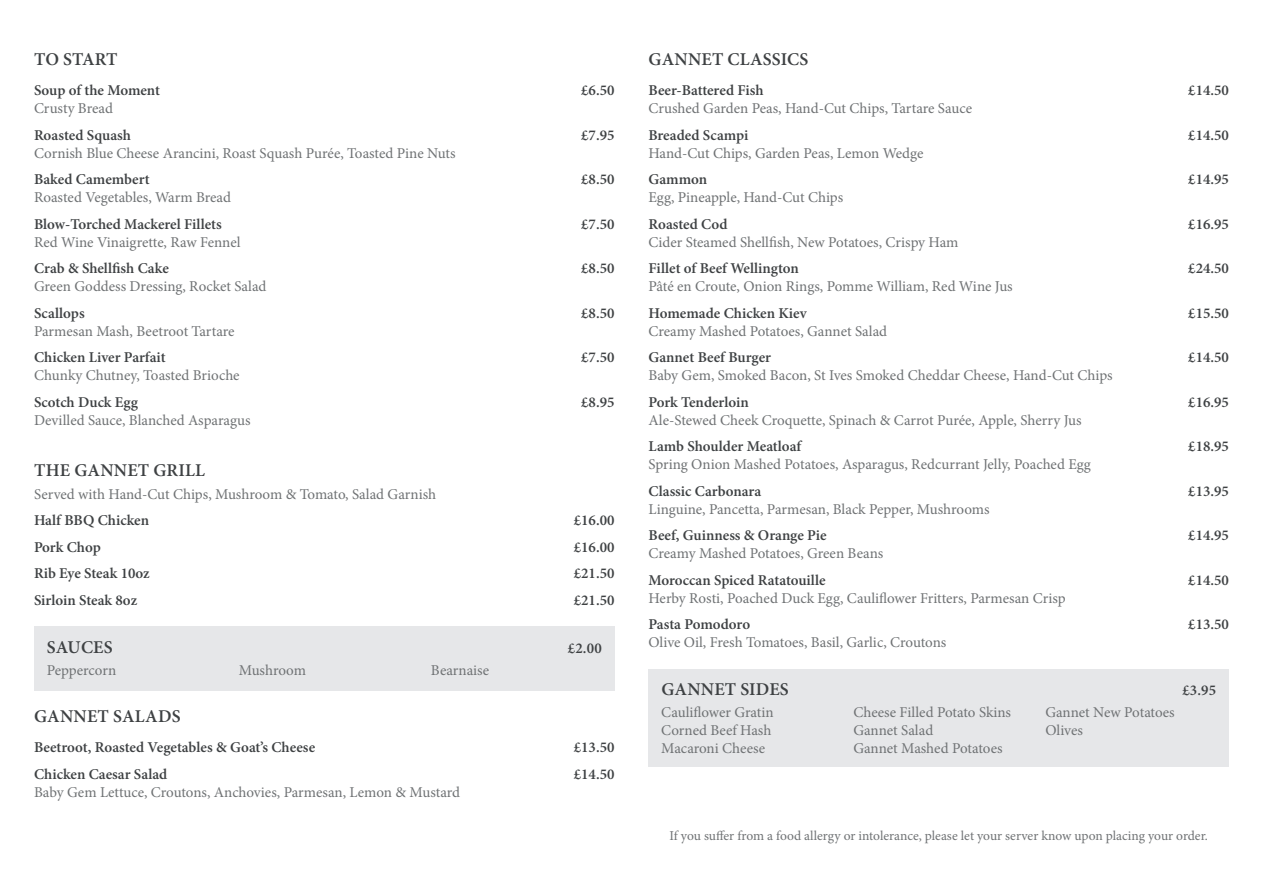
<style>
.page{position:relative;width:1263px;height:893px;background:#fff}
.page>*{position:absolute;margin:0;border:0;box-sizing:border-box;transform-origin:0 0}
.t1{font:600 18px "Minion Pro";letter-spacing:.01em;color:#3e4143}
.t2{font:15px/18px "Minion Pro";letter-spacing:-.005em;color:#6f7274}
.t3{font:600 15px "Minion Pro";color:#3e4143}
.t4{font:13.5px "Minion Pro";color:#6f7274}
</style>
<div class="page">
<div style="left:648px;top:669px;width:581px;height:97px;background:#e6e7e9"></div>
<div style="left:34px;top:627px;width:580px;height:64px;background:#e6e7e9"></div>
<p class="t1" style="left:34px;top:46px;width:85px">TO START</p>
<p class="t3" style="left:34px;top:80px;width:128px">Soup of the Moment</p>
<p class="t3" style="left:581px;top:80px;width:35px">£6.50</p>
<p class="t2" style="left:34px;top:100px;width:80px">Crusty Bread</p>
<p class="t3" style="left:34px;top:125px;width:98px">Roasted Squash</p>
<p class="t3" style="left:581px;top:125px;width:35px">£7.95</p>
<p class="t2" style="left:34px;top:144px;width:423px">Cornish Blue Cheese Arancini, Roast Squash Purée, Toasted Pine Nuts</p>
<p class="t3" style="left:34px;top:169px;width:117px">Baked Camembert</p>
<p class="t3" style="left:581px;top:169px;width:35px">£8.50</p>
<p class="t2" style="left:34px;top:189px;width:199px">Roasted Vegetables, Warm Bread</p>
<p class="t3" style="left:34px;top:214px;width:189px">Blow-Torched Mackerel Fillets</p>
<p class="t3" style="left:581px;top:214px;width:35px">£7.50</p>
<p class="t2" style="left:34px;top:233px;width:208px">Red Wine Vinaigrette, Raw Fennel</p>
<p class="t3" style="left:34px;top:258px;width:136px">Crab &amp; Shellfish Cake</p>
<p class="t3" style="left:581px;top:258px;width:35px">£8.50</p>
<p class="t2" style="left:34px;top:278px;width:234px">Green Goddess Dressing, Rocket Salad</p>
<p class="t3" style="left:34px;top:303px;width:52px">Scallops</p>
<p class="t3" style="left:581px;top:303px;width:35px">£8.50</p>
<p class="t2" style="left:34px;top:322px;width:202px">Parmesan Mash, Beetroot Tartare</p>
<p class="t3" style="left:34px;top:347px;width:133px">Chicken Liver Parfait</p>
<p class="t3" style="left:581px;top:347px;width:35px">£7.50</p>
<p class="t2" style="left:34px;top:367px;width:207px">Chunky Chutney, Toasted Brioche</p>
<p class="t3" style="left:34px;top:392px;width:105px">Scotch Duck Egg</p>
<p class="t3" style="left:581px;top:392px;width:35px">£8.95</p>
<p class="t2" style="left:34px;top:411px;width:218px">Devilled Sauce, Blanched Asparagus</p>
<p class="t1" style="left:34px;top:458px;width:172px">THE GANNET GRILL</p>
<p class="t2" style="left:34px;top:485px;width:404px">Served with Hand-Cut Chips, Mushroom &amp; Tomato, Salad Garnish</p>
<p class="t3" style="left:34px;top:510px;width:117px">Half BBQ Chicken</p>
<p class="t3" style="left:574px;top:510px;width:42px">£16.00</p>
<p class="t3" style="left:34px;top:536px;width:68px">Pork Chop</p>
<p class="t3" style="left:574px;top:536px;width:42px">£16.00</p>
<p class="t3" style="left:34px;top:563px;width:117px">Rib Eye Steak 10oz</p>
<p class="t3" style="left:574px;top:563px;width:42px">£21.50</p>
<p class="t3" style="left:34px;top:589px;width:105px">Sirloin Steak 8oz</p>
<p class="t3" style="left:574px;top:589px;width:42px">£21.50</p>
<p class="t1" style="left:47px;top:634px;width:67px">SAUCES</p>
<p class="t3" style="left:568px;top:638px;width:35px">£2.00</p>
<p class="t2" style="left:47px;top:661px;width:71px">Peppercorn</p>
<p class="t2" style="left:239px;top:661px;width:69px">Mushroom</p>
<p class="t2" style="left:431px;top:661px;width:60px">Bearnaise</p>
<p class="t1" style="left:34px;top:703px;width:148px">GANNET SALADS</p>
<p class="t3" style="left:34px;top:737px;width:283px">Beetroot, Roasted Vegetables &amp; Goat’s Cheese</p>
<p class="t3" style="left:574px;top:737px;width:42px">£13.50</p>
<p class="t3" style="left:34px;top:764px;width:135px">Chicken Caesar Salad</p>
<p class="t3" style="left:574px;top:764px;width:42px">£14.50</p>
<p class="t2" style="left:34px;top:783px;width:428px">Baby Gem Lettuce, Croutons, Anchovies, Parmesan, Lemon &amp; Mustard</p>
<p class="t1" style="left:649px;top:46px;width:161px">GANNET CLASSICS</p>
<p class="t3" style="left:648px;top:80px;width:117px">Beer-Battered Fish</p>
<p class="t3" style="left:1188px;top:80px;width:42px">£14.50</p>
<p class="t2" style="left:648px;top:100px;width:325px">Crushed Garden Peas, Hand-Cut Chips, Tartare Sauce</p>
<p class="t3" style="left:648px;top:125px;width:101px">Breaded Scampi</p>
<p class="t3" style="left:1188px;top:125px;width:42px">£14.50</p>
<p class="t2" style="left:648px;top:144px;width:276px">Hand-Cut Chips, Garden Peas, Lemon Wedge</p>
<p class="t3" style="left:648px;top:169px;width:60px">Gammon</p>
<p class="t3" style="left:1188px;top:169px;width:42px">£14.95</p>
<p class="t2" style="left:648px;top:189px;width:196px">Egg, Pineapple, Hand-Cut Chips</p>
<p class="t3" style="left:648px;top:214px;width:81px">Roasted Cod</p>
<p class="t3" style="left:1188px;top:214px;width:42px">£16.95</p>
<p class="t2" style="left:648px;top:233px;width:311px">Cider Steamed Shellfish, New Potatoes, Crispy Ham</p>
<p class="t3" style="left:648px;top:258px;width:152px">Fillet of Beef Wellington</p>
<p class="t3" style="left:1188px;top:258px;width:42px">£24.50</p>
<p class="t2" style="left:648px;top:278px;width:366px">Pâté en Croute, Onion Rings, Pomme William, Red Wine Jus</p>
<p class="t3" style="left:648px;top:303px;width:160px">Homemade Chicken Kiev</p>
<p class="t3" style="left:1188px;top:303px;width:42px">£15.50</p>
<p class="t2" style="left:648px;top:322px;width:240px">Creamy Mashed Potatoes, Gannet Salad</p>
<p class="t3" style="left:648px;top:347px;width:124px">Gannet Beef Burger</p>
<p class="t3" style="left:1188px;top:347px;width:42px">£14.50</p>
<p class="t2" style="left:648px;top:367px;width:466px">Baby Gem, Smoked Bacon, St Ives Smoked Cheddar Cheese, Hand-Cut Chips</p>
<p class="t3" style="left:648px;top:392px;width:102px">Pork Tenderloin</p>
<p class="t3" style="left:1188px;top:392px;width:42px">£16.95</p>
<p class="t2" style="left:648px;top:411px;width:435px">Ale-Stewed Cheek Croquette, Spinach &amp; Carrot Purée, Apple, Sherry Jus</p>
<p class="t3" style="left:648px;top:436px;width:154px">Lamb Shoulder Meatloaf</p>
<p class="t3" style="left:1188px;top:436px;width:42px">£18.95</p>
<p class="t2" style="left:648px;top:456px;width:444px">Spring Onion Mashed Potatoes, Asparagus, Redcurrant Jelly, Poached Egg</p>
<p class="t3" style="left:648px;top:481px;width:114px">Classic Carbonara</p>
<p class="t3" style="left:1188px;top:481px;width:42px">£13.95</p>
<p class="t2" style="left:648px;top:500px;width:342px">Linguine, Pancetta, Parmesan, Black Pepper, Mushrooms</p>
<p class="t3" style="left:648px;top:525px;width:180px">Beef, Guinness &amp; Orange Pie</p>
<p class="t3" style="left:1188px;top:525px;width:42px">£14.95</p>
<p class="t2" style="left:648px;top:545px;width:236px">Creamy Mashed Potatoes, Green Beans</p>
<p class="t3" style="left:648px;top:570px;width:179px">Moroccan Spiced Ratatouille</p>
<p class="t3" style="left:1188px;top:570px;width:42px">£14.50</p>
<p class="t2" style="left:648px;top:589px;width:419px">Herby Rosti, Poached Duck Egg, Cauliflower Fritters, Parmesan Crisp</p>
<p class="t3" style="left:648px;top:614px;width:103px">Pasta Pomodoro</p>
<p class="t3" style="left:1188px;top:614px;width:42px">£13.50</p>
<p class="t2" style="left:648px;top:634px;width:299px">Olive Oil, Fresh Tomatoes, Basil, Garlic, Croutons</p>
<p class="t1" style="left:661px;top:677px;width:129px">GANNET SIDES</p>
<p class="t3" style="left:1182px;top:680px;width:35px">£3.95</p>
<p class="t2" style="left:661px;top:704px;width:114px">Cauliflower Gratin<br>Corned Beef Hash<br>Macaroni Cheese</p>
<p class="t2" style="left:853px;top:704px;width:159px">Cheese Filled Potato Skins<br>Gannet Salad<br>Gannet Mashed Potatoes</p>
<p class="t2" style="left:1045px;top:704px;width:131px">Gannet New Potatoes<br>Olives</p>
<p class="t4" style="left:669px;top:827px;width:540px">If you suffer from a food allergy or intolerance, please let your server know upon placing your order.</p>
</div>
